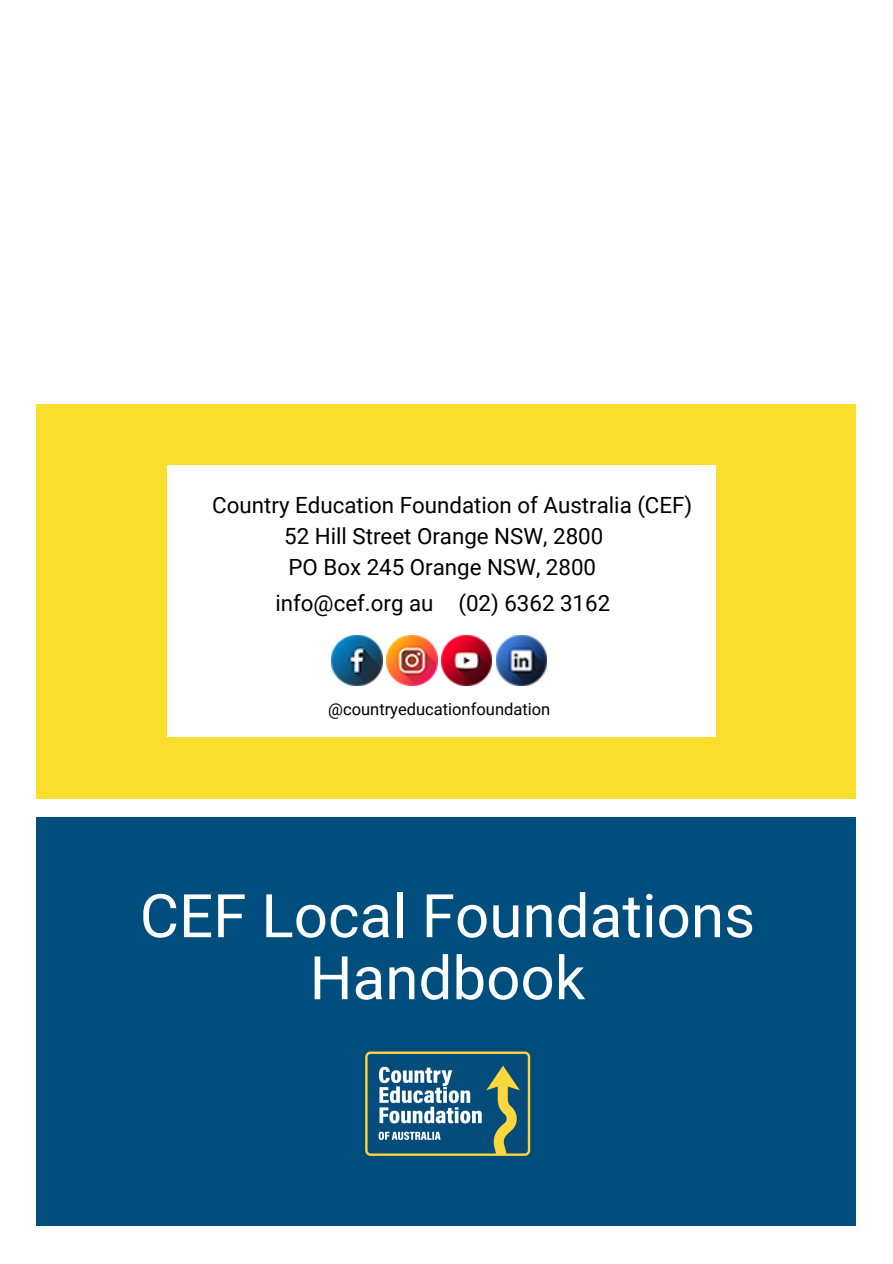
<style>
.page{position:relative;width:893px;height:1264px;background:#fff}
.page>*{position:absolute;margin:0;border:0;box-sizing:border-box;transform-origin:0 0}
.t1{font:60.15px "Roboto";color:#fff}
.t2{font:22.35px "Roboto";color:#000}
.t3{font:16.5px "Roboto";color:#000}
</style>
<div class="page">
<div style="left:37px;top:404px;width:818px;height:394px;background:#fade2e"></div>
<div style="left:167px;top:465px;width:548px;height:271px;background:#fff"></div>
<img style="left:332px;top:635px;width:50px;height:50px">
<img style="left:386px;top:635px;width:51px;height:50px">
<img style="left:441px;top:635px;width:51px;height:50px">
<img style="left:496px;top:635px;width:50px;height:50px">
<div style="left:37px;top:816px;width:818px;height:409px;background:#004e7d"></div>
<img style="left:364px;top:1048px;width:169px;height:109px">
<p class="t2" style="left:212px;top:492px;width:481px">Country Education Foundation of Australia (CEF)</p>
<p class="t2" style="left:284px;top:523px;width:320px">52 Hill Street Orange NSW, 2800</p>
<p class="t2" style="left:288px;top:554px;width:309px">PO Box 245 Orange NSW, 2800</p>
<p class="t2" style="left:275px;top:590px;width:160px">info@cef.org au</p>
<p class="t2" style="left:458px;top:590px;width:153px">(02) 6362 3162</p>
<p class="t3" style="left:328px;top:699px;width:223px">@countryeducationfoundation</p>
<p class="t1" style="left:140px;top:881px;width:616px">CEF Local Foundations</p>
<p class="t1" style="left:309px;top:943px;width:277px">Handbook</p>
</div>
